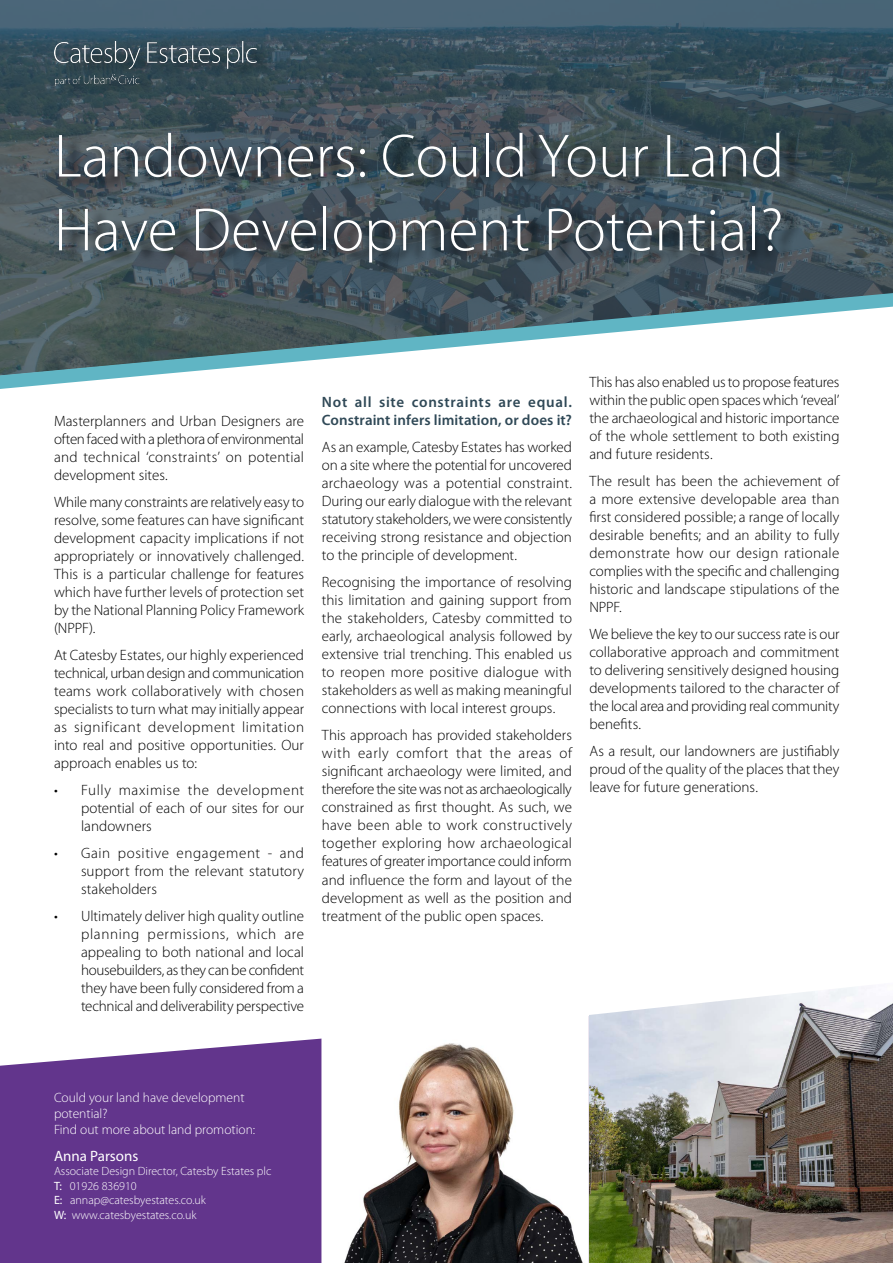
<style>
.page{position:relative;width:893px;height:1263px;background:#fff}
.page>*{position:absolute;margin:0;border:0;box-sizing:border-box;transform-origin:0 0}
.t1{font:300 61.5px/73.8px "Myriad Pro";color:#fff}
.t2{font:300 15px/18px "Myriad Pro";color:#000;text-align:justify}
.t3{font:600 15px/18px "Myriad Pro";letter-spacing:.015em;color:#304957}
.t4{font:15px "Myriad Pro";color:#fff}
.t5{font:300 13.5px/16.2px "Myriad Pro";color:#fff}
.t6{font:300 12px/14.4px "Myriad Pro";color:#fff}
.s1{font-weight:400}
</style>
<div class="page">
<img style="left:0;top:0;width:893px;height:281px">
<div style="left:0;top:1038px;width:321px;height:225px;background:#62358c"></div>
<img style="left:589px;top:987px;width:304px;height:276px">
<img style="left:321px;top:1016px;width:268px;height:247px">
<div style="left:65px;top:131px;width:737px;height:145px;background:#000;opacity:.75"></div>
<div style="left:60px;top:41px;width:218px;height:56px;background:#000;opacity:.75"></div>
<img style="left:54px;top:42px;width:203px;height:43px">
<svg style="left:0;top:281px;width:893px;height:108px"></svg>
<h1 class="t1" style="left:54px;top:120px;width:732px">Landowners: Could Your Land<br>Have Development Potential?</h1>
<p class="t2" style="left:54px;top:412px;width:252px">Masterplanners and Urban Designers are often faced with a plethora of environmental and technical ‘constraints’ on potential development sites.</p>
<p class="t2" style="left:54px;top:493px;width:252px">While many constraints are relatively easy to resolve, some features can have significant development capacity implications if not appropriately or innovatively challenged.<br>This is a particular challenge for features which have further levels of protection set by the National Planning Policy Framework (NPPF).</p>
<p class="t2" style="left:54px;top:646px;width:252px">At Catesby Estates, our highly experienced technical, urban design and communication teams work collaboratively with chosen specialists to turn what may initially appear as significant development limitation into real and positive opportunities. Our approach enables us to:</p>
<p class="t2" style="left:81px;top:781px;width:225px;text-indent:-27px">• Fully maximise the development potential of each of our sites for our landowners</p>
<p class="t2" style="left:81px;top:844px;width:225px;text-indent:-27px">• Gain positive engagement - and support from the relevant statutory stakeholders</p>
<p class="t2" style="left:81px;top:907px;width:225px;text-indent:-27px">• Ultimately deliver high quality outline planning permissions, which are appealing to both national and local housebuilders, as they can be confident they have been fully considered from a technical and deliverability perspective</p>
<p class="t3" style="left:322px;top:393px;width:252px">Not all site constraints are equal.<br>Constraint infers limitation, or does it?</p>
<p class="t2" style="left:322px;top:439px;width:252px">As an example, Catesby Estates has worked on a site where the potential for uncovered archaeology was a potential constraint.<br>During our early dialogue with the relevant statutory stakeholders, we were consistently receiving strong resistance and objection to the principle of development.</p>
<p class="t2" style="left:322px;top:574px;width:252px">Recognising the importance of resolving this limitation and gaining support from the stakeholders, Catesby committed to early, archaeological analysis followed by extensive trial trenching. This enabled us to reopen more positive dialogue with stakeholders as well as making meaningful connections with local interest groups.</p>
<p class="t2" style="left:322px;top:727px;width:252px">This approach has provided stakeholders with early comfort that the areas of significant archaeology were limited, and therefore the site was not as archaeologically constrained as first thought. As such, we have been able to work constructively together exploring how archaeological features of greater importance could inform and influence the form and layout of the development as well as the position and treatment of the public open spaces.</p>
<p class="t2" style="left:589px;top:373px;width:252px">This has also enabled us to propose features within the public open spaces which ‘reveal’ the archaeological and historic importance of the whole settlement to both existing and future residents.</p>
<p class="t2" style="left:589px;top:472px;width:252px">The result has been the achievement of a more extensive developable area than first considered possible; a range of locally desirable benefits; and an ability to fully demonstrate how our design rationale complies with the specific and challenging historic and landscape stipulations of the NPPF.</p>
<p class="t2" style="left:589px;top:625px;width:252px">We believe the key to our success rate is our collaborative approach and commitment to delivering sensitively designed housing developments tailored to the character of the local area and providing real community benefits.</p>
<p class="t2" style="left:589px;top:742px;width:252px">As a result, our landowners are justifiably proud of the quality of the places that they leave for future generations.</p>
<p class="t5" style="left:54px;top:1089px;width:203px">Could your land have development potential?<br>Find out more about land promotion:</p>
<p class="t4" style="left:54px;top:1147px;width:86px">Anna Parsons</p>
<p class="t6" style="left:54px;top:1164px;width:219px">Associate Design Director, Catesby Estates plc<br><span class="s1">T:</span> 01926 836910<br><span class="s1">E:</span> annap@catesbyestates.co.uk<br><span class="s1">W:</span> www.catesbyestates.co.uk</p>
</div>
